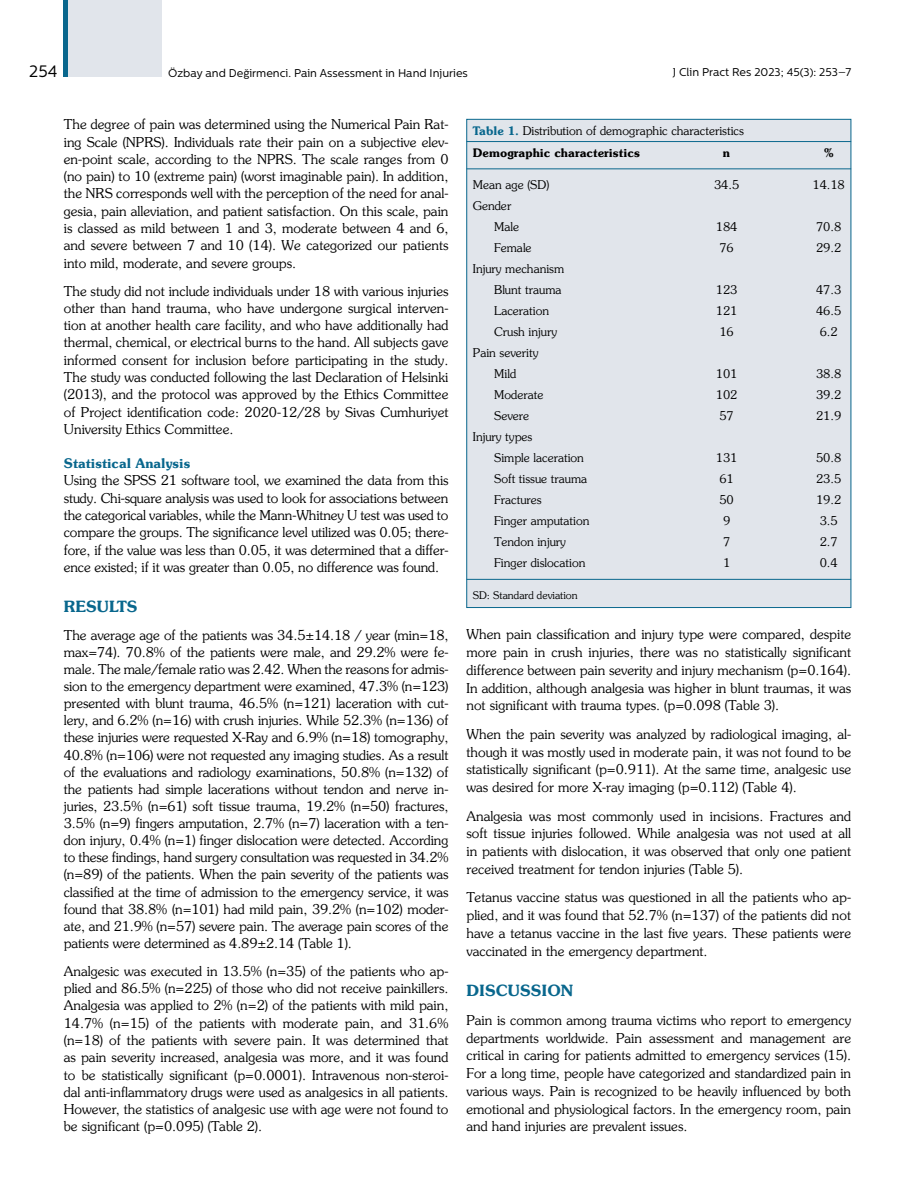
<style>
.page{position:relative;width:915px;height:1191px;background:#fff}
.page>*{position:absolute;margin:0;border:0;box-sizing:border-box;transform-origin:0 0}
.t1{font:16.5px "Centrale Sans";color:#000}
.t2{font:700 15.75px "Souvenir";color:#09678d}
.t3{font:13.5px/17.2px "Souvenir";color:#000;text-align:justify}
.t4{font:700 13.5px "Souvenir";color:#09678d}
.t5{font:12px/21px "Souvenir";color:#000}
.t6{font:700 12px "Souvenir";color:#000}
.t7{font:11.25px "Centrale Sans";color:#000}
.t8{font:10.5px "Souvenir";color:#000}
.s1{font-weight:700;color:#09678d}
.s2{font-weight:700}
</style>
<div class="page">
<div style="left:64px;top:0;width:98px;height:77px;background:#e1e5eb"></div>
<hr style="left:64px;top:0;width:4px;height:77px;background:#09678d">
<div style="left:466px;top:119px;width:384px;height:489px;background:#e1e5eb;border:1px solid #09678d"></div>
<hr style="left:466px;top:141px;width:384px;height:1px;background:#09678d">
<hr style="left:466px;top:579px;width:384px;height:1px;background:#09678d">
<hr style="left:466px;top:169px;width:384px;height:1px;background:#09678d">
<p class="t1" style="left:29px;top:61px;width:30px">254</p>
<p class="t7" style="left:168px;top:66px;width:301px">Özbay and Değirmenci. Pain Assessment in Hand Injuries</p>
<p class="t7" style="left:672px;top:66px;width:180px">J Clin Pract Res 2023; 45(3): 253–7</p>
<p class="t3" style="left:64px;top:116px;width:386px">The degree of pain was determined using the Numerical Pain Rat&shy;ing Scale (NPRS). Individuals rate their pain on a subjective elev&shy;en-point scale, according to the NPRS. The scale ranges from 0 (no pain) to 10 (extreme pain) (worst imaginable pain). In addition, the NRS corresponds well with the perception of the need for anal&shy;gesia, pain alleviation, and patient satisfaction. On this scale, pain is classed as mild between 1 and 3, moderate between 4 and 6, and severe between 7 and 10 (14). We categorized our patients into mild, moderate, and severe groups.</p>
<p class="t3" style="left:64px;top:282px;width:386px">The study did not include individuals under 18 with various injuries other than hand trauma, who have undergone surgical interven&shy;tion at another health care facility, and who have additionally had thermal, chemical, or electrical burns to the hand. All subjects gave informed consent for inclusion before participating in the study.<br>The study was conducted following the last Declaration of Helsinki (2013), and the protocol was approved by the Ethics Committee of Project identification code: 2020-12/28 by Sivas Cumhuriyet University Ethics Committee.</p>
<p class="t4" style="left:64px;top:455px;width:128px">Statistical Analysis</p>
<p class="t3" style="left:64px;top:472px;width:386px">Using the SPSS 21 software tool, we examined the data from this study. Chi-square analysis was used to look for associations between the categorical variables, while the Mann-Whitney U test was used to compare the groups. The significance level utilized was 0.05; there&shy;fore, if the value was less than 0.05, it was determined that a differ&shy;ence existed; if it was greater than 0.05, no difference was found.</p>
<p class="t2" style="left:64px;top:596px;width:75px">RESULTS</p>
<p class="t3" style="left:64px;top:626px;width:386px">The average age of the patients was 34.5±14.18 / year (min=18, max=74). 70.8% of the patients were male, and 29.2% were fe&shy;male. The male/female ratio was 2.42. When the reasons for admis&shy;sion to the emergency department were examined, 47.3% (n=123) presented with blunt trauma, 46.5% (n=121) laceration with cut&shy;lery, and 6.2% (n=16) with crush injuries. While 52.3% (n=136) of these injuries were requested X-Ray and 6.9% (n=18) tomography, 40.8% (n=106) were not requested any imaging studies. As a result of the evaluations and radiology examinations, 50.8% (n=132) of the patients had simple lacerations without tendon and nerve in&shy;juries, 23.5% (n=61) soft tissue trauma, 19.2% (n=50) fractures, 3.5% (n=9) fingers amputation, 2.7% (n=7) laceration with a ten&shy;don injury, 0.4% (n=1) finger dislocation were detected. According to these findings, hand surgery consultation was requested in 34.2% (n=89) of the patients. When the pain severity of the patients was classified at the time of admission to the emergency service, it was found that 38.8% (n=101) had mild pain, 39.2% (n=102) moder&shy;ate, and 21.9% (n=57) severe pain. The average pain scores of the patients were determined as 4.89±2.14 (Table 1).</p>
<p class="t3" style="left:64px;top:962px;width:386px">Analgesic was executed in 13.5% (n=35) of the patients who ap&shy;plied and 86.5% (n=225) of those who did not receive painkillers.<br>Analgesia was applied to 2% (n=2) of the patients with mild pain, 14.7% (n=15) of the patients with moderate pain, and 31.6% (n=18) of the patients with severe pain. It was determined that as pain severity increased, analgesia was more, and it was found to be statistically significant (p=0.0001). Intravenous non-steroi&shy;dal anti-inflammatory drugs were used as analgesics in all patients.<br>However, the statistics of analgesic use with age were not found to be significant (p=0.095) (Table 2).</p>
<p class="t5" style="left:472px;top:119px;width:272px;line-height:22.8px"><span class="s1">Table 1.</span> Distribution of demographic characteristics<br><span class="s2">Demographic characteristics</span></p>
<p class="t6" style="left:722px;top:146px;width:9px">n</p>
<p class="t6" style="left:823px;top:146px;width:12px">%</p>
<p class="t5" style="left:472px;top:174px;width:78px">Mean age (SD)</p>
<p class="t5" style="left:713px;top:174px;width:27px">34.5</p>
<p class="t5" style="left:812px;top:174px;width:34px">14.18</p>
<p class="t5" style="left:494px;top:195px;width:26px;text-indent:-21px">Gender<br>Male</p>
<p class="t5" style="left:715px;top:216px;width:23px">184</p>
<p class="t5" style="left:815px;top:216px;width:27px">70.8</p>
<p class="t5" style="left:494px;top:237px;width:39px">Female</p>
<p class="t5" style="left:719px;top:237px;width:16px">76</p>
<p class="t5" style="left:815px;top:237px;width:27px">29.2</p>
<p class="t5" style="left:472px;top:258px;width:93px;text-align:right">Injury mechanism<br>Blunt trauma</p>
<p class="t5" style="left:715px;top:279px;width:23px">123</p>
<p class="t5" style="left:815px;top:279px;width:27px">47.3</p>
<p class="t5" style="left:494px;top:300px;width:56px">Laceration</p>
<p class="t5" style="left:715px;top:300px;width:23px">121</p>
<p class="t5" style="left:815px;top:300px;width:27px">46.5</p>
<p class="t5" style="left:494px;top:321px;width:64px">Crush injury</p>
<p class="t5" style="left:719px;top:321px;width:16px">16</p>
<p class="t5" style="left:819px;top:321px;width:19px">6.2</p>
<p class="t5" style="left:472px;top:342px;width:67px;text-align:center">Pain severity<br>Mild</p>
<p class="t5" style="left:715px;top:363px;width:23px">101</p>
<p class="t5" style="left:815px;top:363px;width:27px">38.8</p>
<p class="t5" style="left:494px;top:384px;width:51px">Moderate</p>
<p class="t5" style="left:715px;top:384px;width:23px">102</p>
<p class="t5" style="left:815px;top:384px;width:27px">39.2</p>
<p class="t5" style="left:494px;top:405px;width:37px">Severe</p>
<p class="t5" style="left:719px;top:405px;width:16px">57</p>
<p class="t5" style="left:815px;top:405px;width:27px">21.9</p>
<p class="t5" style="left:494px;top:426px;width:91px;text-indent:-21px">Injury types<br>Simple laceration</p>
<p class="t5" style="left:715px;top:447px;width:23px">131</p>
<p class="t5" style="left:815px;top:447px;width:27px">50.8</p>
<p class="t5" style="left:494px;top:468px;width:94px">Soft tissue trauma</p>
<p class="t5" style="left:719px;top:468px;width:16px">61</p>
<p class="t5" style="left:815px;top:468px;width:27px">23.5</p>
<p class="t5" style="left:494px;top:489px;width:49px">Fractures</p>
<p class="t5" style="left:719px;top:489px;width:16px">50</p>
<p class="t5" style="left:815px;top:489px;width:27px">19.2</p>
<p class="t5" style="left:494px;top:510px;width:97px">Finger amputation</p>
<p class="t5" style="left:722px;top:510px;width:9px">9</p>
<p class="t5" style="left:819px;top:510px;width:19px">3.5</p>
<p class="t5" style="left:494px;top:531px;width:73px">Tendon injury</p>
<p class="t5" style="left:722px;top:531px;width:9px">7</p>
<p class="t5" style="left:819px;top:531px;width:19px">2.7</p>
<p class="t5" style="left:494px;top:552px;width:93px">Finger dislocation</p>
<p class="t5" style="left:722px;top:552px;width:9px">1</p>
<p class="t5" style="left:819px;top:552px;width:19px">0.4</p>
<p class="t8" style="left:472px;top:589px;width:106px">SD: Standard deviation</p>
<p class="t3" style="left:466px;top:625px;width:386px;line-height:17.9px">When pain classification and injury type were compared, despite more pain in crush injuries, there was no statistically significant difference between pain severity and injury mechanism (p=0.164).<br>In addition, although analgesia was higher in blunt traumas, it was not significant with trauma types. (p=0.098 (Table 3).</p>
<p class="t3" style="left:466px;top:725px;width:386px;line-height:17.9px">When the pain severity was analyzed by radiological imaging, al&shy;though it was mostly used in moderate pain, it was not found to be statistically significant (p=0.911). At the same time, analgesic use was desired for more X-ray imaging (p=0.112) (Table 4).</p>
<p class="t3" style="left:466px;top:806px;width:386px;line-height:17.9px">Analgesia was most commonly used in incisions. Fractures and soft tissue injuries followed. While analgesia was not used at all in patients with dislocation, it was observed that only one patient received treatment for tendon injuries (Table 5).</p>
<p class="t3" style="left:466px;top:888px;width:386px;line-height:17.9px">Tetanus vaccine status was questioned in all the patients who ap&shy;plied, and it was found that 52.7% (n=137) of the patients did not have a tetanus vaccine in the last five years. These patients were vaccinated in the emergency department.</p>
<p class="t2" style="left:466px;top:980px;width:108px">DISCUSSION</p>
<p class="t3" style="left:466px;top:1011px;width:386px;line-height:17.9px">Pain is common among trauma victims who report to emergency departments worldwide. Pain assessment and management are critical in caring for patients admitted to emergency services (15).<br>For a long time, people have categorized and standardized pain in various ways. Pain is recognized to be heavily influenced by both emotional and physiological factors. In the emergency room, pain and hand injuries are prevalent issues.</p>
</div>
